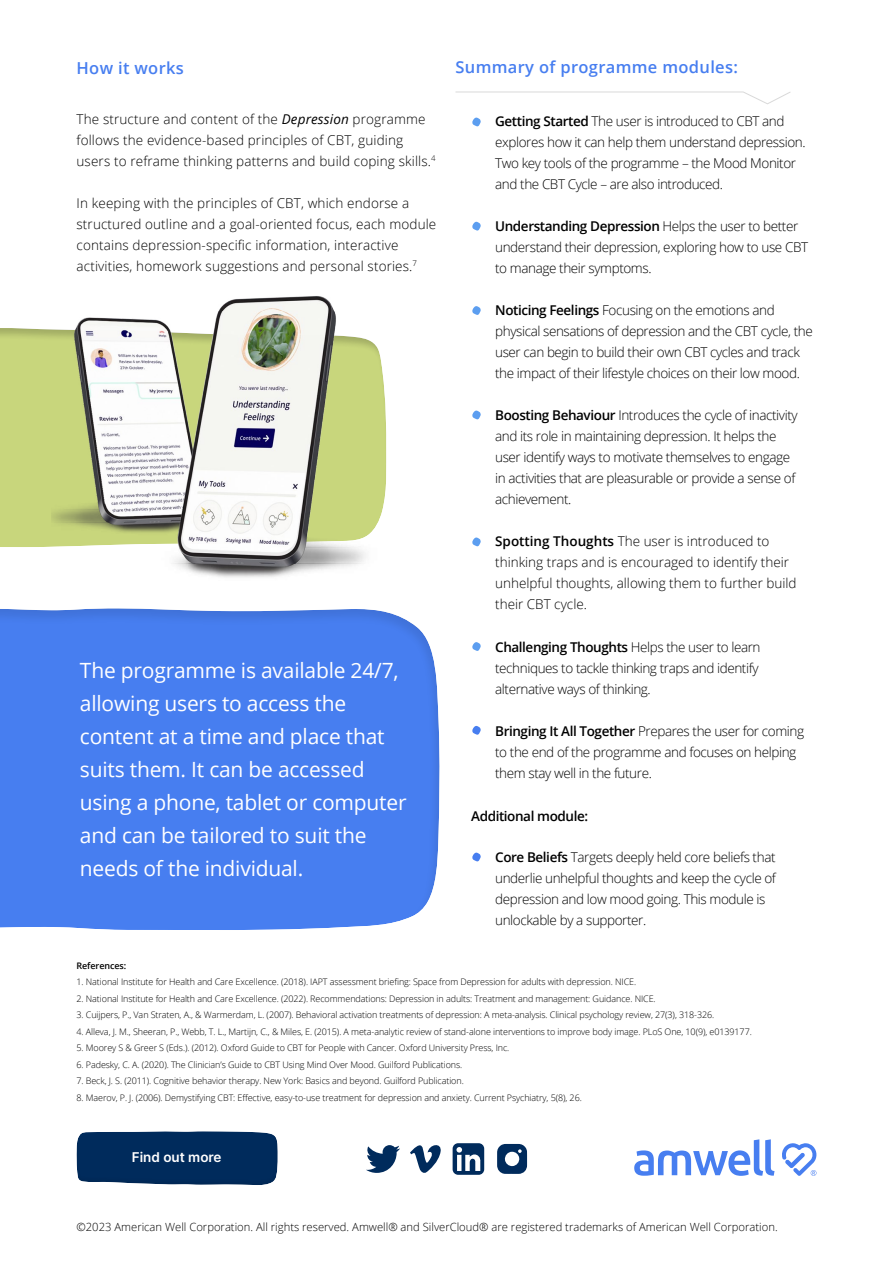
<style>
.page{position:relative;width:893px;height:1263px;background:#fff}
.page>*{position:absolute;margin:0;border:0;box-sizing:border-box;transform-origin:0 0}
.t1{font:21px/33px "Open Sans";letter-spacing:-.01em;color:#fff}
.t2{font:600 16.5px "Open Sans";letter-spacing:.02em;color:#477ef0}
.t3{font:300 13.5px/21px "Open Sans";letter-spacing:-.03em;color:#000}
.t4{font:300 13.5px/21px "Open Sans";letter-spacing:.01em;color:#000}
.t5{font:300 13.5px/21px "Open Sans";color:#000}
.t6{font:600 13.5px "Open Sans";letter-spacing:-.03em;color:#000}
.t7{font:600 13.5px "Inter";color:#fff}
.t8{font:300 11.25px "Open Sans";color:#000}
.t9{font:300 9px "Open Sans";letter-spacing:-.01em;color:#000}
.t10{font:600 9px "Open Sans";letter-spacing:-.01em;color:#000}
.s1{font-weight:400;font-style:italic}
.s2{font-weight:600}
</style>
<div class="page">
<svg style="left:634px;top:1139px;width:140px;height:37px"></svg>
<svg style="left:782px;top:1143px;width:35px;height:33px"></svg>
<svg style="left:472px;top:118px;width:9px;height:8px"></svg>
<svg style="left:472px;top:222px;width:9px;height:9px"></svg>
<svg style="left:472px;top:306px;width:9px;height:9px"></svg>
<svg style="left:472px;top:410px;width:9px;height:9px"></svg>
<svg style="left:472px;top:537px;width:9px;height:9px"></svg>
<svg style="left:472px;top:642px;width:9px;height:9px"></svg>
<svg style="left:472px;top:726px;width:9px;height:9px"></svg>
<svg style="left:472px;top:852px;width:9px;height:9px"></svg>
<svg style="left:456px;top:91px;width:335px;height:13px"></svg>
<div style="left:0;top:608px;width:440px;height:322px;background:#477ef0"></div>
<svg style="left:76px;top:1131px;width:202px;height:54px;background:#0f3765"></svg>
<div style="left:0;top:328px;width:52px;height:219px;background:#c8d67c"></div>
<img style="left:52px;top:296px;width:335px;height:282px">
<svg style="left:366px;top:1145px;width:34px;height:28px"></svg>
<svg style="left:410px;top:1145px;width:31px;height:28px"></svg>
<svg style="left:453px;top:1143px;width:31px;height:32px"></svg>
<svg style="left:497px;top:1144px;width:30px;height:30px"></svg>
<p class="t2" style="left:77px;top:57px;width:109px">How it works</p>
<p class="t4" style="left:77px;top:108px;width:361px">The structure and content of the <span class="s1">Depression</span> programme follows the evidence-based principles of CBT, guiding users to reframe thinking patterns and build coping skills.<sup>4</sup></p>
<p class="t4" style="left:77px;top:192px;width:361px">In keeping with the principles of CBT, which endorse a structured outline and a goal-oriented focus, each module contains depression-specific information, interactive activities, homework suggestions and personal stories.<sup>7</sup></p>
<h1 class="t1" style="left:80px;top:653px;width:328px">The programme is available 24/7, allowing users to access the content at a time and place that suits them. It can be accessed using a phone, tablet or computer and can be tailored to suit the needs of the individual.</h1>
<p class="t2" style="left:455px;top:56px;width:284px">Summary of programme modules:</p>
<p class="t3" style="left:495px;top:111px;width:312px"><span class="s2">Getting Started</span> The user is introduced to CBT and explores how it can help them understand depression.<br>Two key tools of the programme – the Mood Monitor and the CBT Cycle – are also introduced.</p>
<p class="t3" style="left:495px;top:216px;width:314px"><span class="s2">Understanding Depression</span> Helps the user to better understand their depression, exploring how to use CBT to manage their symptoms.</p>
<p class="t3" style="left:495px;top:300px;width:319px"><span class="s2">Noticing Feelings</span> Focusing on the emotions and physical sensations of depression and the CBT cycle, the user can begin to build their own CBT cycles and track the impact of their lifestyle choices on their low mood.</p>
<p class="t3" style="left:495px;top:405px;width:304px"><span class="s2">Boosting Behaviour</span> Introduces the cycle of inactivity and its role in maintaining depression. It helps the user identify ways to motivate themselves to engage in activities that are pleasurable or provide a sense of achievement.</p>
<p class="t5" style="left:495px;top:531px;width:303px"><span class="s2">Spotting Thoughts</span> The user is introduced to thinking traps and is encouraged to identify their unhelpful thoughts, allowing them to further build their CBT cycle.</p>
<p class="t3" style="left:495px;top:636px;width:267px"><span class="s2">Challenging Thoughts</span> Helps the user to learn techniques to tackle thinking traps and identify alternative ways of thinking.</p>
<p class="t3" style="left:495px;top:720px;width:311px"><span class="s2">Bringing It All Together</span> Prepares the user for coming to the end of the programme and focuses on helping them stay well in the future.</p>
<p class="t6" style="left:471px;top:807px;width:119px">Additional module:</p>
<p class="t3" style="left:495px;top:846px;width:282px"><span class="s2">Core Beliefs</span> Targets deeply held core beliefs that underlie unhelpful thoughts and keep the cycle of depression and low mood going. This module is unlockable by a supporter.</p>
<p class="t10" style="left:77px;top:959px;width:51px">References:</p>
<p class="t9" style="left:77px;top:976px;width:561px">1. National Institute for Health and Care Excellence. (2018). IAPT assessment briefing: Space from Depression for adults with depression. NICE.</p>
<p class="t9" style="left:77px;top:992px;width:581px">2. National Institute for Health and Care Excellence. (2022). Recommendations: Depression in adults: Treatment and management: Guidance. NICE.</p>
<p class="t9" style="left:77px;top:1009px;width:639px">3. Cuijpers, P., Van Straten, A., &amp; Warmerdam, L. (2007). Behavioral activation treatments of depression: A meta-analysis. Clinical psychology review, 27(3), 318-326.</p>
<p class="t9" style="left:77px;top:1025px;width:677px">4. Alleva, J. M., Sheeran, P., Webb, T. L., Martijn, C., &amp; Miles, E. (2015). A meta-analytic review of stand-alone interventions to improve body image. PLoS One, 10(9), e0139177.</p>
<p class="t9" style="left:77px;top:1042px;width:434px">5. Moorey S &amp; Greer S (Eds.). (2012). Oxford Guide to CBT for People with Cancer. Oxford University Press, Inc.</p>
<p class="t9" style="left:77px;top:1058px;width:387px">6. Padesky, C. A. (2020). The Clinician’s Guide to CBT Using Mind Over Mood. Guilford Publications.</p>
<p class="t9" style="left:77px;top:1075px;width:389px">7. Beck, J. S. (2011). Cognitive behavior therapy. New York: Basics and beyond. Guilford Publication.</p>
<p class="t9" style="left:77px;top:1091px;width:507px">8. Maerov, P. J. (2006). Demystifying CBT: Effective, easy-to-use treatment for depression and anxiety. Current Psychiatry, 5(8), 26.</p>
<p class="t7" style="left:132px;top:1147px;width:91px">Find out more</p>
<p class="t8" style="left:77px;top:1219px;width:703px">©2023 American Well Corporation. All rights reserved. Amwell® and SilverCloud® are registered trademarks of American Well Corporation.</p>
</div>
